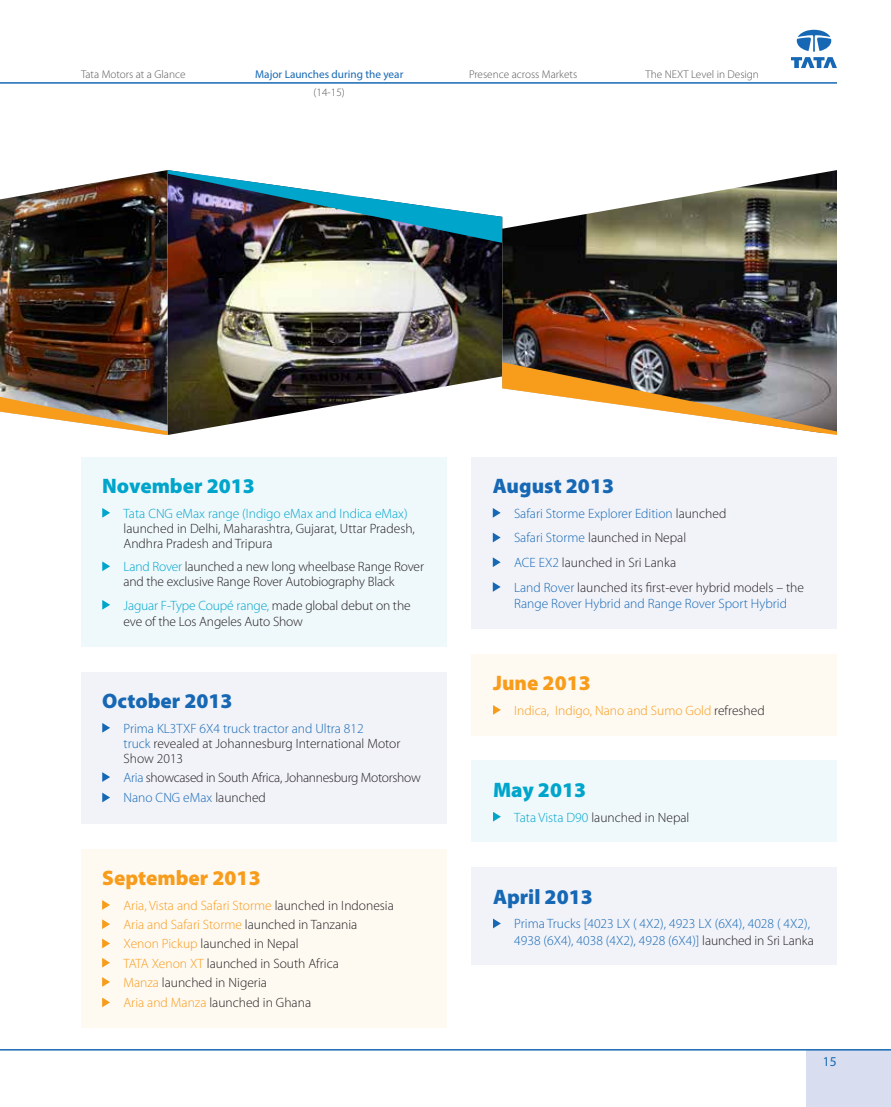
<style>
.page{position:relative;width:891px;height:1107px;background:#fff}
.page>*{position:absolute;margin:0;border:0;box-sizing:border-box;transform-origin:0 0}
.t1{font:900 21px "Myriad Pro";color:#1768b4}
.t2{font:900 21px "Myriad Pro";color:#f89c1c}
.t3{font:900 21px "Myriad Pro";color:#00a5cb}
.t4{font:300 13.5px/19.5px "Myriad Pro";color:#231f20}
.t5{font:300 13.5px/16.2px "Myriad Pro";color:#1768b4}
.t6{font:300 13.5px/20.4px "Myriad Pro";letter-spacing:-.02em;color:#231f20}
.t7{font:300 13.5px "Myriad Pro";color:#00a5cb}
.t8{font:300 13.5px "Myriad Pro";color:#f89c1c}
.t9{font:13.5px "Myriad Pro";color:#1768b4}
.t10{font:300 11.25px "Myriad Pro";color:#57585a}
.t11{font:11.25px "Myriad Pro";color:#1768b4}
.s1{color:#00a5cb}
.s2{color:#1768b4}
.s3{color:#f89c1c}
.s4{color:#231f20}
</style>
<div class="page">
<div style="left:806px;top:1051px;width:85px;height:56px;background:#d8def0"></div>
<svg style="left:791px;top:30px;width:46px;height:38px"></svg>
<hr style="left:0;top:1049px;width:891px;height:2px;background:#1768b4">
<hr style="left:0;top:82px;width:837px;height:2px;background:#1768b4">
<img style="left:0;top:170px;width:502px;height:265px">
<img style="left:167px;top:170px;width:335px;height:73px">
<svg style="left:0;top:397px;width:167px;height:38px"></svg>
<img style="left:502px;top:170px;width:335px;height:192px">
<img style="left:502px;top:362px;width:335px;height:73px">
<div style="left:81px;top:457px;width:365px;height:189px;background:#eff8fb"></div>
<svg style="left:102px;top:508px;width:8px;height:10px"></svg>
<svg style="left:102px;top:561px;width:8px;height:10px"></svg>
<svg style="left:102px;top:600px;width:8px;height:10px"></svg>
<div style="left:81px;top:672px;width:365px;height:151px;background:#f1f3f9"></div>
<svg style="left:102px;top:723px;width:8px;height:10px"></svg>
<svg style="left:102px;top:772px;width:8px;height:10px"></svg>
<svg style="left:102px;top:793px;width:8px;height:9px"></svg>
<div style="left:472px;top:654px;width:365px;height:81px;background:#fef9f1"></div>
<svg style="left:493px;top:705px;width:8px;height:10px"></svg>
<div style="left:81px;top:849px;width:365px;height:179px;background:#fef9f1"></div>
<svg style="left:102px;top:900px;width:8px;height:10px"></svg>
<svg style="left:102px;top:919px;width:8px;height:10px"></svg>
<svg style="left:102px;top:939px;width:8px;height:9px"></svg>
<svg style="left:102px;top:958px;width:8px;height:10px"></svg>
<svg style="left:102px;top:977px;width:8px;height:10px"></svg>
<svg style="left:102px;top:998px;width:8px;height:9px"></svg>
<div style="left:472px;top:761px;width:365px;height:81px;background:#eff8fb"></div>
<svg style="left:493px;top:812px;width:8px;height:10px"></svg>
<div style="left:472px;top:867px;width:365px;height:98px;background:#f1f3f9"></div>
<svg style="left:493px;top:919px;width:8px;height:9px"></svg>
<div style="left:472px;top:457px;width:365px;height:171px;background:#f1f3f9"></div>
<svg style="left:493px;top:508px;width:8px;height:10px"></svg>
<svg style="left:493px;top:533px;width:8px;height:9px"></svg>
<svg style="left:493px;top:557px;width:8px;height:10px"></svg>
<svg style="left:493px;top:582px;width:8px;height:10px"></svg>
<p class="t10" style="left:81px;top:68px;width:106px">Tata Motors at a Glance</p>
<p class="t11" style="left:255px;top:68px;width:150px">Major Launches during the year</p>
<p class="t10" style="left:469px;top:68px;width:110px">Presence across Markets</p>
<p class="t10" style="left:646px;top:68px;width:115px">The NEXT Level in Design</p>
<p class="t10" style="left:314px;top:86px;width:33px">(14-15)</p>
<h1 class="t3" style="left:102px;top:472px;width:154px">November 2013</h1>
<p class="t7" style="left:124px;top:505px;width:286px">Tata CNG eMax range (Indigo eMax and Indica eMax)</p>
<p class="t4" style="left:124px;top:521px;width:293px;line-height:15px">launched in Delhi, Maharashtra, Gujarat, Uttar Pradesh,<br>Andhra Pradesh and Tripura</p>
<p class="t4" style="left:124px;top:559px;width:302px;line-height:15px"><span class="s1">Land Rover</span> launched a new long wheelbase Range Rover and the exclusive Range Rover Autobiography Black</p>
<p class="t4" style="left:124px;top:597px;width:289px;line-height:16.2px"><span class="s1">Jaguar F-Type Coupé range,</span> made global debut on the eve of the Los Angeles Auto Show</p>
<h1 class="t1" style="left:102px;top:687px;width:132px">October 2013</h1>
<p class="t4" style="left:124px;top:721px;width:278px;line-height:15px"><span class="s2">Prima KL3TXF 6X4 truck tractor and Ultra 812<br>truck</span> revealed at Johannesburg International Motor<br>Show 2013</p>
<p class="t6" style="left:124px;top:767px;width:299px"><span class="s2">Aria</span> showcased in South Africa, Johannesburg Motorshow<br><span class="s2">Nano CNG eMax</span> launched</p>
<h1 class="t2" style="left:102px;top:864px;width:160px">September 2013</h1>
<p class="t4" style="left:123px;top:895px;width:272px"><span class="s3">Aria, Vista and Safari Storme</span> launched in Indonesia <span class="s3">Aria and Safari Storme</span> launched in Tanzania <span class="s3">Xenon Pickup</span> launched in Nepal<br><span class="s3">TATA Xenon XT</span> launched in South Africa<br><span class="s3">Manza</span> launched in Nigeria<br><span class="s3">Aria and Manza</span> launched in Ghana</p>
<h1 class="t1" style="left:493px;top:472px;width:123px">August 2013</h1>
<p class="t4" style="left:514px;top:501px;width:292px;line-height:24.8px"><span class="s2">Safari Storme Explorer Edition</span> launched<br><span class="s2">Safari Storme</span> launched in Nepal<br><span class="s2">ACE EX2</span> launched in Sri Lanka<br><span class="s2">Land Rover</span> launched its first-ever hybrid models – the</p>
<p class="t5" style="left:514px;top:595px;width:275px">Range Rover Hybrid and Range Rover Sport Hybrid</p>
<h1 class="t2" style="left:493px;top:669px;width:99px">June 2013</h1>
<p class="t8" style="left:514px;top:702px;width:252px">Indica, Indigo, Nano and Sumo Gold <span class="s4">refreshed</span></p>
<h1 class="t3" style="left:493px;top:776px;width:95px">May 2013</h1>
<p class="t4" style="left:514px;top:807px;width:177px"><span class="s1">Tata Vista D90</span> launched in Nepal</p>
<h1 class="t1" style="left:493px;top:883px;width:101px">April 2013</h1>
<p class="t5" style="left:514px;top:916px;width:301px">Prima Trucks [4023 LX ( 4X2), 4923 LX (6X4), 4028 ( 4X2),<br>4938 (6X4), 4038 (4X2), 4928 (6X4)] <span class="s4">launched in Sri Lanka</span></p>
<p class="t9" style="left:823px;top:1053px;width:15px">15</p>
</div>
